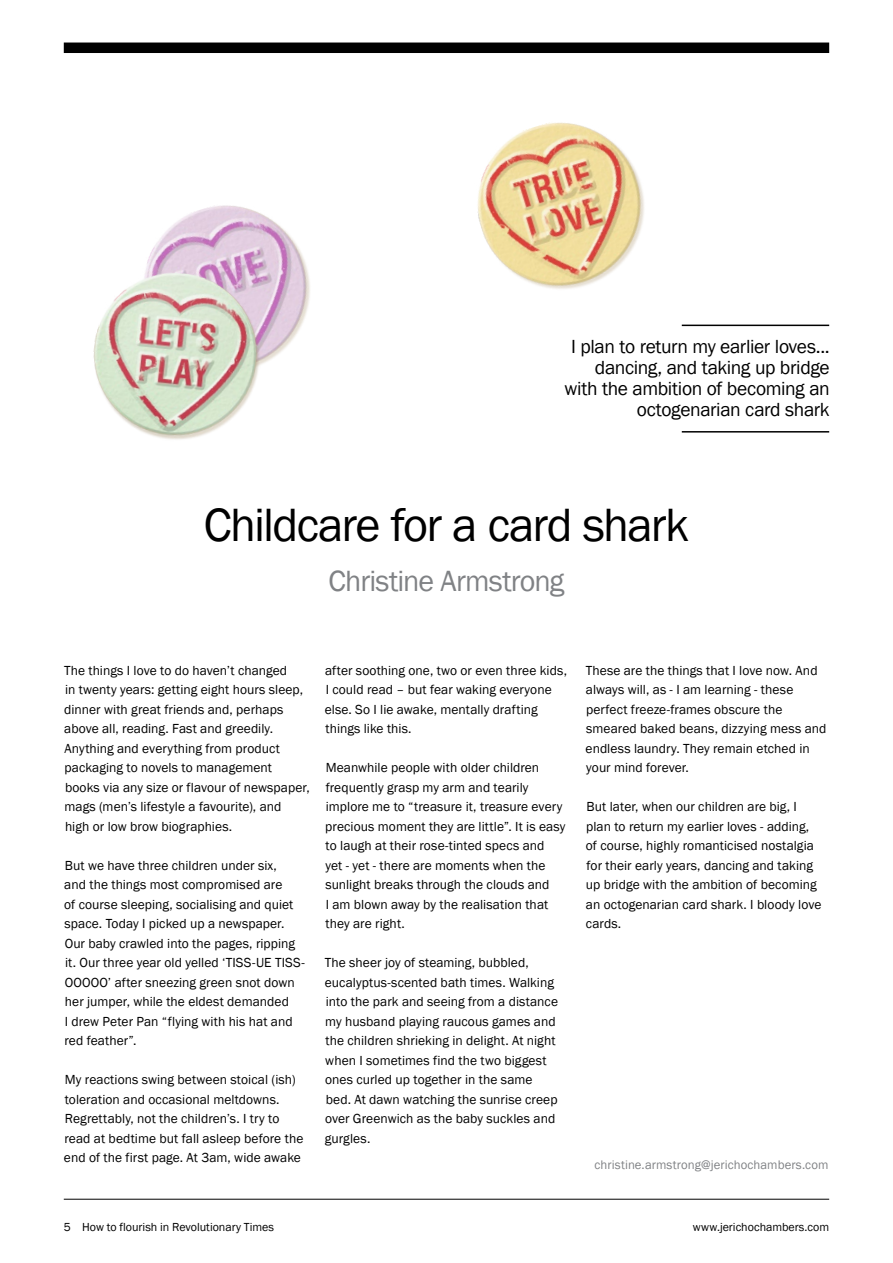
<style>
.page{position:relative;width:893px;height:1263px;background:#fff}
.page>*{position:absolute;margin:0;border:0;box-sizing:border-box;transform-origin:0 0}
.t1{font:48px "Franklin Gothic";letter-spacing:-.035em;color:#000}
.t2{font:30.15px "Franklin Gothic";letter-spacing:-.025em;color:#808285}
.t3{font:19.5px/21px "Franklin Gothic";letter-spacing:-.02em;color:#000;text-align:right}
.t4{font:13.5px/19.5px "Franklin Gothic";letter-spacing:.005em;color:#000}
.t5{font:12.75px "Franklin Gothic";letter-spacing:.01em;color:#808285}
.t6{font:12px "Franklin Gothic";color:#000}
</style>
<div class="page">
<hr style="left:64px;top:1199px;width:765px;height:1px;background:#000">
<div style="left:64px;top:43px;width:765px;height:10px;background:#000"></div>
<hr style="left:682px;top:325px;width:147px;height:1px;background:#000">
<hr style="left:682px;top:431px;width:147px;height:2px;background:#000">
<img style="left:147px;top:205px;width:163px;height:155px">
<img style="left:477px;top:122px;width:167px;height:167px">
<img style="left:93px;top:265px;width:177px;height:175px">
<h3 class="t3" style="left:564px;top:337px;width:267px">I plan to return my earlier loves... dancing, and taking up bridge with the ambition of becoming an octogenarian card shark</h3>
<h1 class="t1" style="left:204px;top:495px;width:487px">Childcare for a card shark</h1>
<h2 class="t2" style="left:329px;top:562px;width:237px">Christine Armstrong</h2>
<p class="t4" style="left:64px;top:661px;width:247px">The things I love to do haven’t changed<br>in twenty years: getting eight hours sleep, dinner with great friends and, perhaps above all, reading. Fast and greedily.<br>Anything and everything from product packaging to novels to management books via any size or flavour of newspaper, mags (men’s lifestyle a favourite), and<br>high or low brow biographies.</p>
<p class="t4" style="left:64px;top:856px;width:242px">But we have three children under six,<br>and the things most compromised are<br>of course sleeping, socialising and quiet space. Today I picked up a newspaper.<br>Our baby crawled into the pages, ripping it. Our three year old yelled ‘TISS-UE TISS-OOOOO’ after sneezing green snot down her jumper, while the eldest demanded<br>I drew Peter Pan “flying with his hat and red feather”.</p>
<p class="t4" style="left:64px;top:1070px;width:241px">My reactions swing between stoical (ish) toleration and occasional meltdowns.<br>Regrettably, not the children’s. I try to read at bedtime but fall asleep before the end of the first page. At 3am, wide awake</p>
<p class="t4" style="left:325px;top:661px;width:244px">after soothing one, two or even three kids, I could read – but fear waking everyone else. So I lie awake, mentally drafting things like this.</p>
<p class="t4" style="left:325px;top:758px;width:242px">Meanwhile people with older children frequently grasp my arm and tearily implore me to “treasure it, treasure every precious moment they are little”. It is easy to laugh at their rose-tinted specs and<br>yet - yet - there are moments when the sunlight breaks through the clouds and<br>I am blown away by the realisation that they are right.</p>
<p class="t4" style="left:325px;top:953px;width:235px">The sheer joy of steaming, bubbled, eucalyptus-scented bath times. Walking into the park and seeing from a distance my husband playing raucous games and the children shrieking in delight. At night when I sometimes find the two biggest ones curled up together in the same bed. At dawn watching the sunrise creep over Greenwich as the baby suckles and gurgles.</p>
<p class="t4" style="left:586px;top:661px;width:242px">These are the things that I love now. And always will, as - I am learning - these perfect freeze-frames obscure the smeared baked beans, dizzying mess and endless laundry. They remain etched in your mind forever.</p>
<p class="t4" style="left:586px;top:797px;width:237px">But later, when our children are big, I plan to return my earlier loves - adding, of course, highly romanticised nostalgia for their early years, dancing and taking up bridge with the ambition of becoming an octogenarian card shark. I bloody love cards.</p>
<p class="t5" style="left:594px;top:1156px;width:235px">christine.armstrong@jerichochambers.com</p>
<p class="t6" style="left:64px;top:1220px;width:212px">5 How to flourish in Revolutionary Times</p>
<p class="t6" style="left:693px;top:1220px;width:138px">www.jerichochambers.com</p>
</div>
